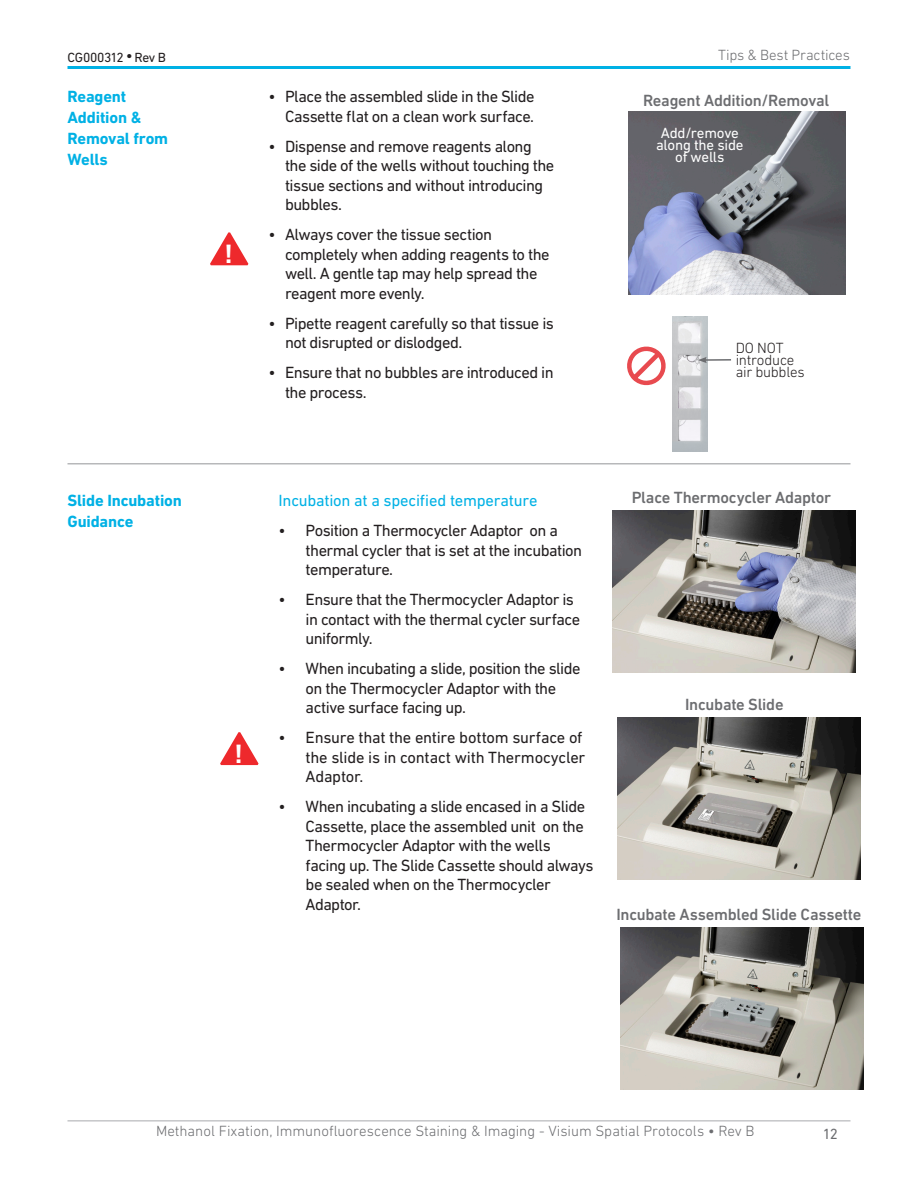
<style>
.page{position:relative;width:918px;height:1188px;background:#fff}
.page>*{position:absolute;margin:0;border:0;box-sizing:border-box;transform-origin:0 0}
.t1{font:700 27px "DIN Next LT Pro";color:#fff}
.t2{font:16.5px/19.5px "DIN Next LT Pro";letter-spacing:-.03em;color:#231f20}
.Eyebrow{font:500 16.5px "DIN Next LT Pro";letter-spacing:-.015em;color:#6c6d70}
.Sub_Section_Header{font:700 16.5px/21px "DIN Next LT Pro";letter-spacing:-.01em;color:#00b1e5}
.Bullet_Point{font:16.5px "DIN Next LT Pro";letter-spacing:-.015em;color:#00b1e5}
.Eyebrow-2{font:300 15px "DIN Next LT Pro";color:#6c6d70}
.Eyebrow-3{font:15px/12px "DIN Next LT Pro";letter-spacing:-.015em;color:#fff;text-align:center}
.Eyebrow-4{font:300 15px/12px "DIN Next LT Pro";letter-spacing:-.015em;color:#231f20}
.t3{font:15px "DIN Next LT Pro";color:#6c6d70}
.t4{font:13.5px "DIN Next LT Pro";letter-spacing:-.025em;color:#231f20}
.s1{font-family:"Arial";font-size:16.5px}
.s2{font-weight:400}
</style>
<div class="page">
<hr style="left:68px;top:66px;width:782px;height:3px;background:#00b1e5">
<hr style="left:68px;top:1120px;width:782px;height:1px;background:#a8a9ad">
<svg style="left:210px;top:232px;width:38px;height:33px"></svg>
<img style="left:629px;top:112px;width:217px;height:182px">
<img style="left:672px;top:317px;width:36px;height:134px">
<svg style="left:627px;top:346px;width:39px;height:40px"></svg>
<hr style="left:704px;top:359px;width:27px;height:2px;background:#6c6d70">
<svg style="left:698px;top:357px;width:9px;height:6px"></svg>
<hr style="left:68px;top:464px;width:782px;height:1px;background:#939598">
<svg style="left:220px;top:732px;width:39px;height:33px"></svg>
<img style="left:613px;top:511px;width:243px;height:162px">
<img style="left:620px;top:928px;width:243px;height:162px">
<img style="left:617px;top:717px;width:243px;height:162px">
<p class="t4" style="left:68px;top:49px;width:100px">CG000312 <span class="s1">•</span> Rev B</p>
<p class="Sub_Section_Header" style="left:68px;top:86px;width:102px">Reagent<br>Addition &amp;<br>Removal from<br>Wells</p>
<p class="t2" style="left:268px;top:87px;width:268px;text-align:right">• Place the assembled slide in the Slide<br>Cassette flat on a clean work surface.</p>
<p class="t2" style="left:285px;top:136px;width:271px;text-indent:-16px">• Dispense and remove reagents along the side of the wells without touching the tissue sections and without introducing bubbles.</p>
<p class="t2" style="left:285px;top:225px;width:266px;text-indent:-16px">• Always cover the tissue section completely when adding reagents to the well. A gentle tap may help spread the reagent more evenly.</p>
<p class="t2" style="left:285px;top:313px;width:270px;text-indent:-16px">• Pipette reagent carefully so that tissue is not disrupted or dislodged.</p>
<p class="t2" style="left:285px;top:363px;width:270px;text-indent:-16px">• Ensure that no bubbles are introduced in the process.</p>
<p class="t1" style="left:224px;top:238px;width:10px">!</p>
<p class="Eyebrow-2" style="left:718px;top:46px;width:133px">Tips &amp; Best Practices</p>
<p class="Eyebrow" style="left:643px;top:90px;width:188px">Reagent Addition/Removal</p>
<p class="Eyebrow-3" style="left:656px;top:127px;width:89px">Add/remove along the side of wells</p>
<p class="Eyebrow-4" style="left:736px;top:341px;width:71px">DO NOT introduce air bubbles</p>
<p class="Sub_Section_Header" style="left:68px;top:490px;width:116px">Slide Incubation<br>Guidance</p>
<p class="Bullet_Point" style="left:279px;top:491px;width:260px">Incubation at a specified temperature</p>
<p class="t2" style="left:306px;top:521px;width:278px;text-indent:-27px">• Position a Thermocycler Adaptor on a thermal cycler that is set at the incubation temperature.</p>
<p class="t2" style="left:306px;top:590px;width:276px;text-indent:-27px">• Ensure that the Thermocycler Adaptor is in contact with the thermal cycler surface uniformly.</p>
<p class="t2" style="left:306px;top:659px;width:276px;text-indent:-27px">• When incubating a slide, position the slide on the Thermocycler Adaptor with the active surface facing up.</p>
<p class="t2" style="left:306px;top:728px;width:281px;text-indent:-27px">• Ensure that the entire bottom surface of the slide is in contact with Thermocycler<br>Adaptor.</p>
<p class="t2" style="left:306px;top:797px;width:289px;text-indent:-27px">• When incubating a slide encased in a Slide Cassette, place the assembled unit on the Thermocycler Adaptor with the wells facing up. The Slide Cassette should always be sealed when on the Thermocycler Adaptor.</p>
<p class="t1" style="left:235px;top:738px;width:10px">!</p>
<p class="Eyebrow" style="left:632px;top:488px;width:201px">Place Thermocycler Adaptor</p>
<p class="Eyebrow" style="left:685px;top:695px;width:100px">Incubate Slide</p>
<p class="Eyebrow" style="left:616px;top:905px;width:247px">Incubate Assembled Slide Cassette</p>
<p class="Eyebrow-2" style="left:156px;top:1123px;width:600px">Methanol Fixation, Immunofluorescence Staining &amp; Imaging - Visium Spatial Protocols <span class="s2">•</span> Rev B</p>
<p class="t3" style="left:823px;top:1125px;width:17px">12</p>
</div>
